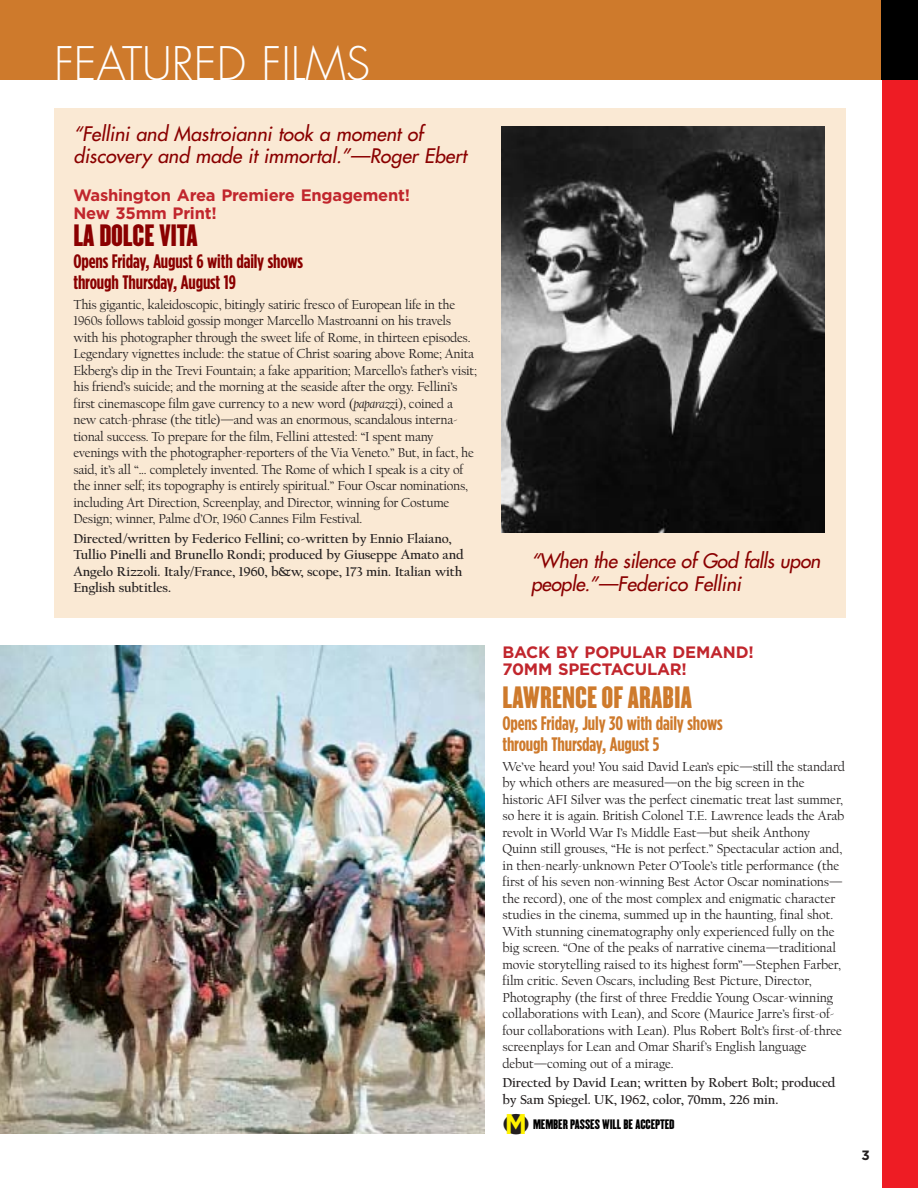
<style>
.page{position:relative;width:918px;height:1188px;background:#fff}
.page>*{position:absolute;margin:0;border:0;box-sizing:border-box;transform-origin:0 0}
.t1{font:300 45px "Futura";color:#fff}
.t2{font:27px "Champion HTF Lightweight";color:#ce7a2c}
.t3{font:27px "Champion HTF Lightweight";letter-spacing:-.01em;color:#8a0000}
.t4{font:italic 19.5px/22.5px "Futura";color:#8a0000}
.t5{font:700 19.5px/21px "Gotham Condensed";letter-spacing:-.01em;color:#8a0000}
.t6{font:700 19.5px/21px "Gotham Condensed";letter-spacing:-.01em;color:#ce7a2c}
.t7{font:700 16.5px/16.5px "Gotham";letter-spacing:-.015em;color:#c1262d}
.t8{font:13.5px/16.5px "Californian FB";letter-spacing:-.01em;color:#231f1f}
.t9{font:700 13.5px/16.5px "Californian FB";letter-spacing:-.01em;color:#231f1f}
.t10{font:700 13.5px "Gotham";color:#231f1f}
.t11{font:12px "Champion HTF Lightweight";letter-spacing:-.01em;color:#000}
.s1{font-style:italic}
.s2{color:#231f1f}
.s3{font-family:"Gotham";font-weight:700;font-size:28.5px;color:#fff200}
</style>
<div class="page">
<div style="left:54px;top:108px;width:792px;height:510px;background:#fae9d4"></div>
<div style="left:882px;top:0;width:36px;height:1188px;background:#ee1c24"></div>
<div style="left:0;top:0;width:910px;height:79px;background:#ce7a2c"></div>
<div style="left:882px;top:0;width:36px;height:79px;background:#000"></div>
<img style="left:0;top:645px;width:484px;height:488px">
<img style="left:501px;top:126px;width:324px;height:406px">
<h1 class="t1" style="left:54px;top:43px;width:318px">FEATURED FILMS</h1>
<h3 class="t4" style="left:73px;top:124px;width:395px">“Fellini and Mastroianni took a moment of discovery and made it immortal.”—Roger Ebert</h3>
<p class="t7" style="left:74px;top:187px;width:338px;line-height:18px">Washington Area Premiere Engagement!<br>New 35mm Print!</p>
<h2 class="t3" style="left:74px;top:224px;width:126px">LA DOLCE VITA</h2>
<h3 class="t5" style="left:74px;top:252px;width:231px">Opens Friday, August 6 with daily shows through Thursday, August 19</h3>
<p class="t8" style="left:74px;top:297px;width:405px">This gigantic, kaleidoscopic, bitingly satiric fresco of European life in the 1960s follows tabloid gossip monger Marcello Mastroanni on his travels with his photographer through the sweet life of Rome, in thirteen episodes.<br>Legendary vignettes include: the statue of Christ soaring above Rome; Anita Ekberg’s dip in the Trevi Fountain; a fake apparition; Marcello’s father’s visit; his friend’s suicide; and the morning at the seaside after the orgy. Fellini’s first cinemascope film gave currency to a new word (<span class="s1">paparazz</span>i), coined a new catch-phrase (the title)—and was an enormous, scandalous interna&shy;tional success. To prepare for the film, Fellini attested: “I spent many evenings with the photographer-reporters of the Via Veneto.” But, in fact, he said, it’s all “... completely invented. The Rome of which I speak is a city of the inner self; its topography is entirely spiritual.” Four Oscar nominations, including Art Direction, Screenplay, and Director, winning for Costume Design; winner, Palme d’Or, 1960 Cannes Film Festival.</p>
<p class="t9" style="left:74px;top:531px;width:392px">Directed/written by Federico Fellini; co-written by Ennio Flaiano, Tullio Pinelli and Brunello Rondi; produced by Giuseppe Amato and Angelo Rizzoli. Italy/France, 1960, b&amp;w, scope, 173 min. Italian with English subtitles.</p>
<h3 class="t4" style="left:531px;top:551px;width:291px">“When the silence of God falls upon people.”—Federico Fellini</h3>
<p class="t7" style="left:502px;top:645px;width:253px">BACK BY POPULAR DEMAND!<br>70MM SPECTACULAR!</p>
<h2 class="t2" style="left:502px;top:686px;width:191px">LAWRENCE OF ARABIA</h2>
<h3 class="t6" style="left:502px;top:714px;width:222px">Opens Friday, July 30 with daily shows through Thursday, August 5</h3>
<p class="t8" style="left:502px;top:759px;width:344px">We’ve heard you! You said David Lean’s epic—still the standard by which others are measured—on the big screen in the historic AFI Silver was the perfect cinematic treat last summer, so here it is again. British Colonel T.E. Lawrence leads the Arab revolt in World War I’s Middle East—but sheik Anthony Quinn still grouses, “He is not perfect.” Spectacular action and, in then-nearly-unknown Peter O’Toole’s title performance (the first of his seven non-winning Best Actor Oscar nominations— the record), one of the most complex and enigmatic character studies in the cinema, summed up in the haunting, final shot.<br>With stunning cinematography only experienced fully on the big screen. “One of the peaks of narrative cinema—traditional movie storytelling raised to its highest form”—Stephen Farber, film critic. Seven Oscars, including Best Picture, Director, Photography (the first of three Freddie Young Oscar-winning collaborations with Lean), and Score (Maurice Jarre’s first-of&shy;four collaborations with Lean). Plus Robert Bolt’s first-of-three screenplays for Lean and Omar Sharif’s English language debut—coming out of a mirage.</p>
<p class="t9" style="left:502px;top:1075px;width:335px">Directed by David Lean; written by Robert Bolt; produced by Sam Spiegel. UK, 1962, color, 70mm, 226 min.</p>
<p class="t11" style="left:502px;top:1120px;width:174px"><span class="s2">●</span><span class="s3">M</span> MEMBER PASSES WILL BE ACCEPTED</p>
<p class="t10" style="left:862px;top:1150px;width:10px">3</p>
</div>
